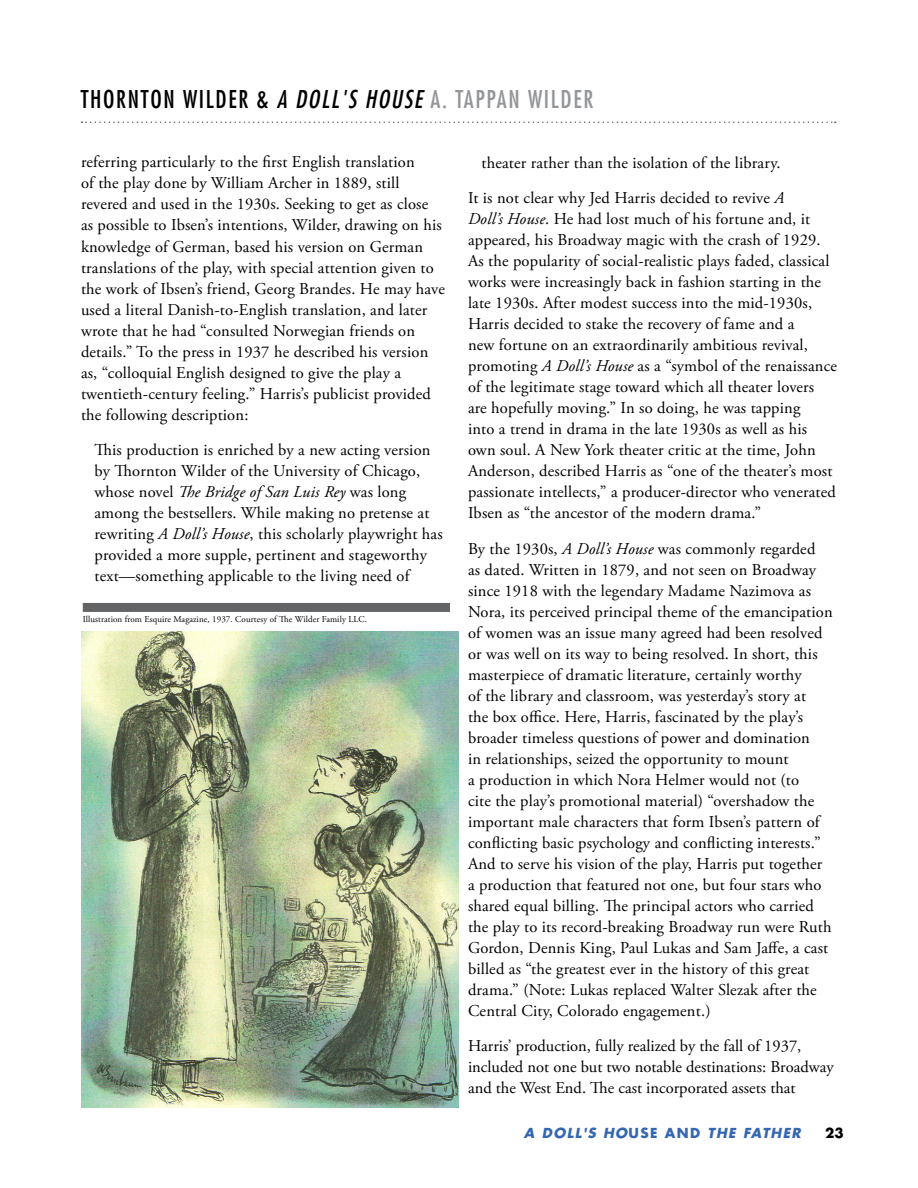
<style>
.page{position:relative;width:918px;height:1188px;background:#fff}
.page>*{position:absolute;margin:0;border:0;box-sizing:border-box;transform-origin:0 0}
.t1{font:condensed 24px "Futura LT";letter-spacing:.07em;color:#000}
.t2{font:16.5px/21px "Adobe Garamond Pro";letter-spacing:.01em;color:#000}
.t3{font:italic 700 13.5px "Futura LT";color:#3367b1}
.t4{font:700 13.5px "Futura LT";color:#000}
.t5{font:9px "Adobe Garamond Pro";letter-spacing:.01em;color:#000}
.s1{font-style:italic}
.s2{color:#939598}
.s3{font-style:normal}
</style>
<div class="page">
<img style="left:82px;top:631px;width:377px;height:477px">
<svg style="left:81px;top:122px;width:755px;height:1px"></svg>
<div style="left:83px;top:603px;width:367px;height:9px;background:#636466"></div>
<h1 class="t1" style="left:81px;top:85px;width:514px">THORNTON WILDER &amp; <span class="s1">A DOLL'S HOUSE</span><span class="s2">A. TAPPAN WILDER</span></h1>
<p class="t2" style="left:81px;top:152px;width:365px">referring particularly to the first English translation<br>of the play done by William Archer in 1889, still revered and used in the 1930s. Seeking to get as close<br>as possible to Ibsen’s intentions, Wilder, drawing on his knowledge of German, based his version on German translations of the play, with special attention given to the work of Ibsen’s friend, Georg Brandes. He may have used a literal Danish-to-English translation, and later wrote that he had “consulted Norwegian friends on details.” To the press in 1937 he described his version as, “colloquial English designed to give the play a twentieth-century feeling.” Harris’s publicist provided the following description:</p>
<p class="t2" style="left:94px;top:440px;width:350px">This production is enriched by a new acting version by Thornton Wilder of the University of Chicago, whose novel <span class="s1">The Bridge of San Luis Rey</span> was long among the bestsellers. While making no pretense at rewriting <span class="s1">A Doll’s House</span>, this scholarly playwright has provided a more supple, pertinent and stageworthy text—something applicable to the living need of</p>
<p class="t5" style="left:83px;top:613px;width:286px">Illustration from Esquire Magazine, 1937. Courtesy of The Wilder Family LLC.</p>
<p class="t2" style="left:468px;top:145px;width:318px;line-height:35.5px;text-align:center">theater rather than the isolation of the library.<br>It is not clear why Jed Harris decided to revive <span class="s1">A</span></p>
<p class="t2" style="left:468px;top:209px;width:371px"><span class="s1">Doll’s House</span>. He had lost much of his fortune and, it appeared, his Broadway magic with the crash of 1929.<br>As the popularity of social-realistic plays faded, classical works were increasingly back in fashion starting in the late 1930s. After modest success into the mid-1930s, Harris decided to stake the recovery of fame and a<br>new fortune on an extraordinarily ambitious revival, promoting <span class="s1">A Doll’s House</span> as a “symbol of the renaissance of the legitimate stage toward which all theater lovers are hopefully moving.” In so doing, he was tapping<br>into a trend in drama in the late 1930s as well as his own soul. A New York theater critic at the time, John Anderson, described Harris as “one of the theater’s most passionate intellects,” a producer-director who venerated Ibsen as “the ancestor of the modern drama.”</p>
<p class="t2" style="left:468px;top:539px;width:366px">By the 1930s, <span class="s1">A Doll’s House</span> was commonly regarded<br>as dated. Written in 1879, and not seen on Broadway since 1918 with the legendary Madame Nazimova as Nora, its perceived principal theme of the emancipation of women was an issue many agreed had been resolved or was well on its way to being resolved. In short, this masterpiece of dramatic literature, certainly worthy<br>of the library and classroom, was yesterday’s story at<br>the box office. Here, Harris, fascinated by the play’s broader timeless questions of power and domination<br>in relationships, seized the opportunity to mount<br>a production in which Nora Helmer would not (to<br>cite the play’s promotional material) “overshadow the important male characters that form Ibsen’s pattern of conflicting basic psychology and conflicting interests.” And to serve his vision of the play, Harris put together a production that featured not one, but four stars who shared equal billing. The principal actors who carried the play to its record-breaking Broadway run were Ruth Gordon, Dennis King, Paul Lukas and Sam Jaffe, a cast billed as “the greatest ever in the history of this great drama.” (Note: Lukas replaced Walter Slezak after the Central City, Colorado engagement.)</p>
<p class="t2" style="left:468px;top:1036px;width:367px">Harris’ production, fully realized by the fall of 1937, included not one but two notable destinations: Broadway and the West End. The cast incorporated assets that</p>
<p class="t3" style="left:524px;top:1124px;width:281px">A DOLL'S HO<span class="s3">U S E A N D</span> THE FATHER</p>
<p class="t4" style="left:825px;top:1124px;width:20px">23</p>
</div>
